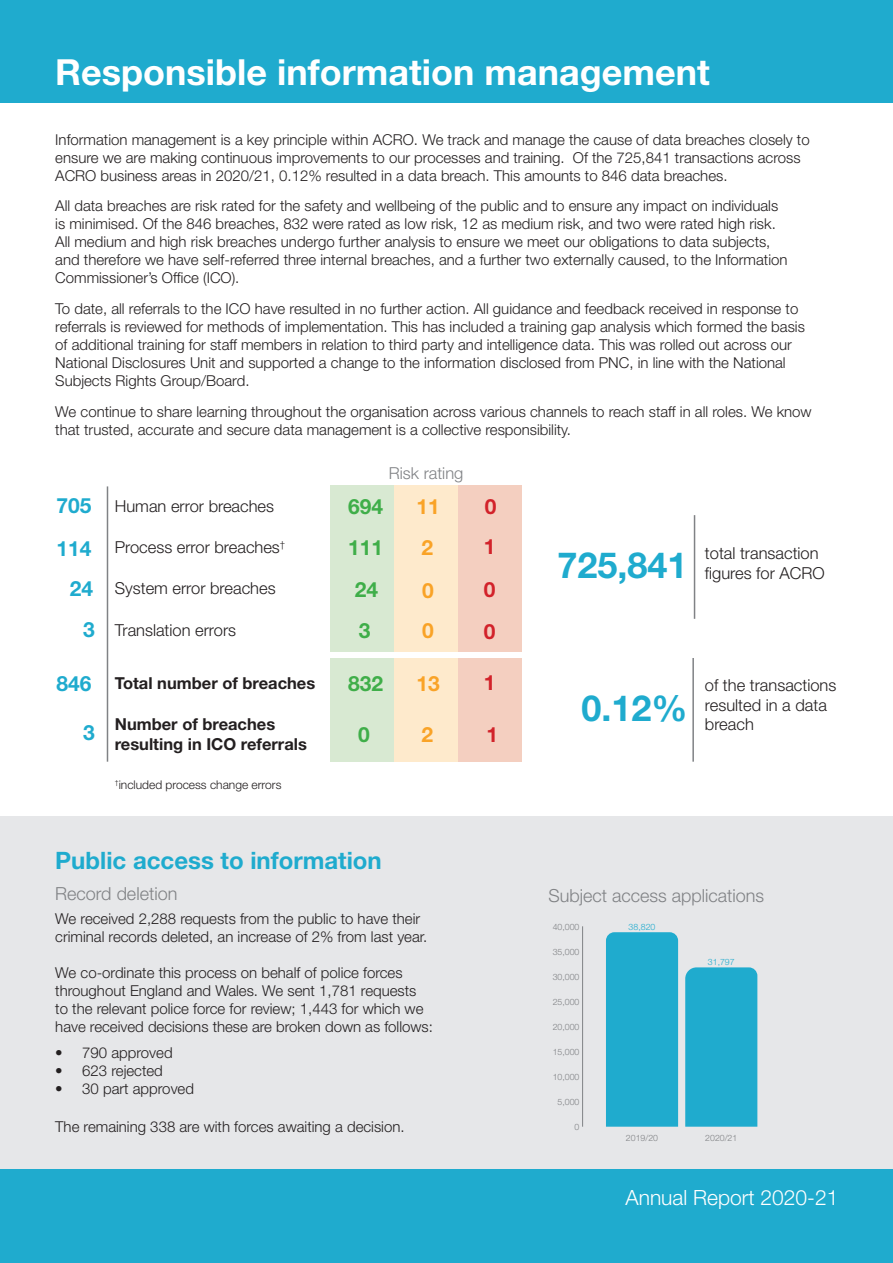
<style>
.page{position:relative;width:893px;height:1263px;background:#fff}
.page>*{position:absolute;margin:0;border:0;box-sizing:border-box;transform-origin:0 0}
.t1{font:700 36px "Helvetica Neue LT Std";color:#fff}
.t2{font:700 36px "Helvetica Neue LT Std";color:#1fabce}
.t3{font:700 24px "Helvetica Neue LT Std";color:#1fabce}
.t4{font:300 21px "Helvetica Neue LT Pro";color:#fff}
.t5{font:700 21px "Helvetica Neue LT Pro";color:#1fabce}
.t6{font:700 21px "Helvetica Neue LT Pro";color:#3fae49}
.t7{font:700 21px "Helvetica Neue LT Pro";color:#f9a327}
.t8{font:700 21px "Helvetica Neue LT Pro";color:#d2222a}
.t9{font:700 21px "Helvetica Neue LT Pro";color:#d1232a}
.t10{font:300 18px "Helvetica Neue LT Pro";color:#808285}
.t11{font:300 18px "Helvetica Neue LT Std";color:#808285}
.t12{font:300 16.5px/19.8px "Helvetica Neue LT Std";color:#231f20}
.t13{font:700 16.5px "Helvetica Neue LT Std";color:#231f20}
.t14{font:300 16.5px "Helvetica Neue LT Std";color:#808285}
.t15{font:300 15px/18px "Helvetica Neue LT Std";color:#231f20}
.t16{font:300 12px "Helvetica Neue LT Pro";color:#231f20}
.t17{font:300 8.7px "Helvetica Neue LT Std";color:#808285}
.t18{font:300 8.7px "Helvetica Neue LT Std";color:#1fabce}
</style>
<div class="page">
<div style="left:0;top:0;width:893px;height:102px;background:#1fabce"></div>
<div style="left:331px;top:658px;width:63px;height:104px;background:#d8e9d2"></div>
<div style="left:395px;top:658px;width:63px;height:104px;background:#feeacc"></div>
<div style="left:459px;top:658px;width:63px;height:104px;background:#f4cfc0"></div>
<div style="left:331px;top:485px;width:63px;height:167px;background:#d8e9d2"></div>
<div style="left:395px;top:485px;width:63px;height:167px;background:#feeacc"></div>
<div style="left:459px;top:485px;width:63px;height:167px;background:#f4cfc0"></div>
<div style="left:0;top:816px;width:893px;height:416px;background:#e6e7e9"></div>
<hr style="left:694px;top:515px;width:1px;height:104px;background:#808285">
<hr style="left:692px;top:658px;width:2px;height:104px;background:#808285">
<hr style="left:107px;top:486px;width:1px;height:276px;background:#808285">
<div style="left:0;top:1169px;width:893px;height:93px;background:#1fabce"></div>
<hr style="left:582px;top:926px;width:1px;height:201px;background:#808285">
<div style="left:685px;top:967px;width:72px;height:160px;background:#1fabce"></div>
<div style="left:606px;top:932px;width:72px;height:195px;background:#1fabce"></div>
<p class="t1" style="left:55px;top:50px;width:656px">Responsible information management</p>
<p class="t15" style="left:55px;top:130px;width:756px">Information management is a key principle within ACRO. We track and manage the cause of data breaches closely to ensure we are making continuous improvements to our processes and training. Of the 725,841 transactions across<br>ACRO business areas in 2020/21, 0.12% resulted in a data breach. This amounts to 846 data breaches.</p>
<p class="t15" style="left:55px;top:197px;width:734px">All data breaches are risk rated for the safety and wellbeing of the public and to ensure any impact on individuals is minimised. Of the 846 breaches, 832 were rated as low risk, 12 as medium risk, and two were rated high risk.<br>All medium and high risk breaches undergo further analysis to ensure we meet our obligations to data subjects, and therefore we have self-referred three internal breaches, and a further two externally caused, to the Information Commissioner’s Office (ICO).</p>
<p class="t15" style="left:55px;top:300px;width:751px">To date, all referrals to the ICO have resulted in no further action. All guidance and feedback received in response to referrals is reviewed for methods of implementation. This has included a training gap analysis which formed the basis of additional training for staff members in relation to third party and intelligence data. This was rolled out across our National Disclosures Unit and supported a change to the information disclosed from PNC, in line with the National Subjects Rights Group/Board.</p>
<p class="t15" style="left:55px;top:402px;width:758px">We continue to share learning throughout the organisation across various channels to reach staff in all roles. We know that trusted, accurate and secure data management is a collective responsibility.</p>
<p class="t14" style="left:389px;top:463px;width:76px">Risk rating</p>
<p class="t5" style="left:56px;top:492px;width:37px">705</p>
<p class="t6" style="left:348px;top:493px;width:37px">694</p>
<p class="t7" style="left:416px;top:493px;width:25px">11</p>
<p class="t8" style="left:485px;top:493px;width:13px">0</p>
<p class="t5" style="left:56px;top:535px;width:37px">114</p>
<p class="t6" style="left:348px;top:534px;width:37px">111</p>
<p class="t7" style="left:421px;top:534px;width:13px">2</p>
<p class="t8" style="left:484px;top:533px;width:13px">1</p>
<p class="t5" style="left:70px;top:575px;width:25px">24</p>
<p class="t6" style="left:355px;top:576px;width:25px">24</p>
<p class="t7" style="left:422px;top:578px;width:13px">0</p>
<p class="t8" style="left:484px;top:576px;width:13px">0</p>
<p class="t5" style="left:83px;top:616px;width:13px">3</p>
<p class="t6" style="left:359px;top:617px;width:13px">3</p>
<p class="t7" style="left:422px;top:617px;width:13px">0</p>
<p class="t8" style="left:484px;top:618px;width:13px">0</p>
<p class="t5" style="left:56px;top:671px;width:37px">846</p>
<p class="t6" style="left:348px;top:671px;width:37px">832</p>
<p class="t7" style="left:416px;top:671px;width:25px">13</p>
<p class="t8" style="left:484px;top:670px;width:13px">1</p>
<p class="t5" style="left:83px;top:720px;width:13px">3</p>
<p class="t6" style="left:358px;top:721px;width:13px">0</p>
<p class="t7" style="left:421px;top:721px;width:13px">2</p>
<p class="t9" style="left:486px;top:721px;width:13px">1</p>
<p class="t16" style="left:115px;top:777px;width:168px"><sup>†</sup>included process change errors</p>
<p class="t12" style="left:115px;top:496px;width:161px">Human error breaches</p>
<p class="t12" style="left:115px;top:537px;width:172px">Process error breaches<sup>†</sup></p>
<p class="t12" style="left:115px;top:578px;width:162px">System error breaches</p>
<p class="t12" style="left:115px;top:619px;width:123px">Translation errors</p>
<p class="t13" style="left:115px;top:673px;width:202px">Total number of breaches</p>
<p class="t13" style="left:115px;top:714px;width:162px">Number of breaches</p>
<p class="t13" style="left:115px;top:734px;width:194px">resulting in ICO referrals</p>
<p class="t3" style="left:55px;top:845px;width:328px">Public access to information</p>
<p class="t11" style="left:55px;top:883px;width:124px">Record deletion</p>
<p class="t15" style="left:55px;top:909px;width:374px">We received 2,288 requests from the public to have their criminal records deleted, an increase of 2% from last year.</p>
<p class="t15" style="left:55px;top:963px;width:379px">We co-ordinate this process on behalf of police forces throughout England and Wales. We sent 1,781 requests to the relevant police force for review; 1,443 for which we have received decisions these are broken down as follows:</p>
<p class="t15" style="left:55px;top:1044px;width:119px">• 790 approved</p>
<p class="t15" style="left:55px;top:1062px;width:109px">• 623 rejected</p>
<p class="t15" style="left:55px;top:1080px;width:140px">• 30 part approved</p>
<p class="t15" style="left:55px;top:1117px;width:351px">The remaining 338 are with forces awaiting a decision.</p>
<p class="t2" style="left:557px;top:543px;width:132px">725,841</p>
<p class="t12" style="left:705px;top:543px;width:121px">total transaction figures for ACRO</p>
<p class="t2" style="left:581px;top:685px;width:108px">0.12%</p>
<p class="t12" style="left:705px;top:675px;width:133px">of the transactions resulted in a data breach</p>
<p class="t10" style="left:549px;top:884px;width:217px">Subject access applications</p>
<p class="t17" style="left:553px;top:921px;width:28px">40,000</p>
<p class="t17" style="left:553px;top:946px;width:28px">35,000</p>
<p class="t17" style="left:553px;top:971px;width:28px">30,000</p>
<p class="t17" style="left:553px;top:996px;width:28px">25,000</p>
<p class="t17" style="left:553px;top:1021px;width:28px">20,000</p>
<p class="t17" style="left:553px;top:1047px;width:28px">15,000</p>
<p class="t17" style="left:553px;top:1072px;width:28px">10,000</p>
<p class="t17" style="left:558px;top:1097px;width:23px">5,000</p>
<p class="t17" style="left:575px;top:1122px;width:6px">0</p>
<p class="t18" style="left:629px;top:921px;width:28px">38,820</p>
<p class="t18" style="left:708px;top:957px;width:28px">31,797</p>
<p class="t17" style="left:626px;top:1133px;width:34px">2019/20</p>
<p class="t17" style="left:705px;top:1133px;width:34px">2020/21</p>
<p class="t4" style="left:625px;top:1184px;width:214px">Annual Report 2020-21</p>
</div>
